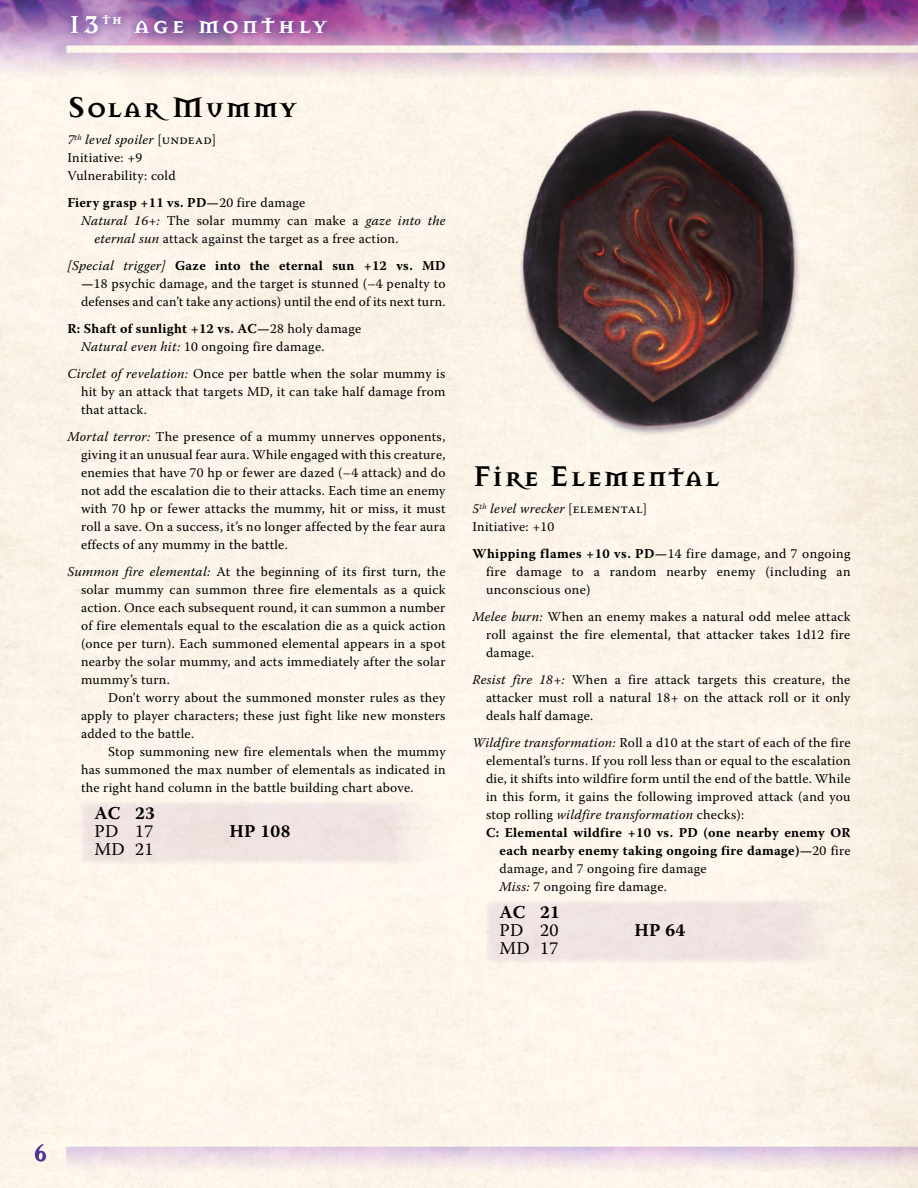
<style>
.page{position:relative;width:918px;height:1188px;background:#fff}
.page>*{position:absolute;margin:0;border:0;box-sizing:border-box;transform-origin:0 0}
.t1{font:700 31.5px "Mason Serif";letter-spacing:.02em;color:#000}
.t2{font:700 27px "Mason Serif";letter-spacing:.09em;color:#fff}
.t3{font:700 24px "Mason Serif";color:#4e3792}
.t4{font:700 18px "Warnock Pro";letter-spacing:.02em;color:#000}
.t5{font:18px "Warnock Pro";letter-spacing:.02em;color:#000}
.t6{font:13.5px/18px "Warnock Pro";letter-spacing:.02em;color:#000;text-align:justify}
.t7{font:700 13.5px "Warnock Pro";letter-spacing:.02em;color:#000}
.t8{font:italic 13.5px "Warnock Pro";letter-spacing:.02em;color:#000}
.s1{font-style:italic}
.s2{font-weight:400}
.s3{font-style:normal}
.s4{font-weight:700}
</style>
<div class="page">
<img style="left:0;top:0;width:918px;height:1188px">
<svg style="left:64px;top:6px;width:270px;height:36px;background:#9d67aa"></svg>
<img style="left:481px;top:90px;width:356px;height:356px">
<div style="left:81px;top:801px;width:365px;height:63px;background:linear-gradient(to right,#eee0e0,#f5eae6)"></div>
<div style="left:486px;top:900px;width:364px;height:63px;background:#f0e4e2"></div>
<h2 class="t2" style="left:68px;top:9px;width:261px">13<sup>th</sup> age monthly</h2>
<h1 class="t1" style="left:68px;top:89px;width:231px">Solar Mummy</h1>
<p class="t6" style="left:68px;top:130px;width:150px;text-align:left"><span class="s1">7</span><sup>th</sup> <span class="s1">level spoiler</span> [undead]<br>Initiative: +9<br>Vulnerability: cold</p>
<p class="t7" style="left:68px;top:194px;width:239px">Fiery grasp +11 vs. PD—<span class="s2">20 fire damage</span></p>
<p class="t8" style="left:81px;top:212px;width:366px">Natural 16+: <span class="s3">The solar mummy can make a</span> gaze into the</p>
<p class="t6" style="left:95px;top:229px;width:306px"><span class="s1">eternal sun</span> attack against the target as a free action.</p>
<p class="t6" style="left:81px;top:256px;width:366px;text-indent:-14px"><span class="s1">[Special trigger]</span> <span class="s4">Gaze into the eternal sun +12 vs. MD —</span>18 psychic damage, and the target is stunned (–4 penalty to defenses and can’t take any actions) until the end of its next turn.</p>
<p class="t6" style="left:81px;top:319px;width:282px;text-indent:-14px"><span class="s4">R: Shaft of sunlight +12 vs. AC—</span>28 holy damage<br><span class="s1">Natural even hit:</span> 10 ongoing fire damage.</p>
<p class="t6" style="left:81px;top:364px;width:366px;text-indent:-14px"><span class="s1">Circlet of revelation:</span> Once per battle when the solar mummy is hit by an attack that targets MD, it can take half damage from that attack.</p>
<p class="t6" style="left:81px;top:427px;width:366px;text-indent:-14px"><span class="s1">Mortal terror:</span> The presence of a mummy unnerves opponents, giving it an unusual fear aura. While engaged with this creature, enemies that have 70 hp or fewer are dazed (–4 attack) and do not add the escalation die to their attacks. Each time an enemy with 70 hp or fewer attacks the mummy, hit or miss, it must roll a save. On a success, it’s no longer affected by the fear aura effects of any mummy in the battle.</p>
<p class="t6" style="left:81px;top:562px;width:366px;text-indent:-14px"><span class="s1">Summon fire elemental:</span> At the beginning of its first turn, the solar mummy can summon three fire elementals as a quick action. Once each subsequent round, it can summon a number of fire elementals equal to the escalation die as a quick action (once per turn). Each summoned elemental appears in a spot nearby the solar mummy, and acts immediately after the solar mummy’s turn.</p>
<p class="t6" style="left:81px;top:688px;width:366px;text-indent:27px">Don’t worry about the summoned monster rules as they apply to player characters; these just fight like new monsters added to the battle.</p>
<p class="t6" style="left:81px;top:742px;width:366px;text-indent:27px">Stop summoning new fire elementals when the mummy has summoned the max number of elementals as indicated in the right hand column in the battle building chart above.</p>
<h3 class="t4" style="left:94px;top:802px;width:62px">AC 23</h3>
<h3 class="t5" style="left:94px;top:820px;width:60px">PD 17</h3>
<h3 class="t4" style="left:230px;top:820px;width:62px">HP 108</h3>
<h3 class="t5" style="left:94px;top:838px;width:60px">MD 21</h3>
<h1 class="t1" style="left:472px;top:458px;width:249px">Fire Elemental</h1>
<p class="t6" style="left:472px;top:499px;width:176px"><span class="s1">5</span><sup>th</sup> <span class="s1">level wrecker</span> [elemental]<br>Initiative: +10</p>
<p class="t6" style="left:486px;top:544px;width:366px;text-indent:-14px"><span class="s4">Whipping flames +10 vs. PD—</span>14 fire damage, and 7 ongoing fire damage to a random nearby enemy (including an unconscious one)</p>
<p class="t6" style="left:486px;top:607px;width:366px;text-indent:-14px"><span class="s1">Melee burn:</span> When an enemy makes a natural odd melee attack roll against the fire elemental, that attacker takes 1d12 fire damage.</p>
<p class="t6" style="left:486px;top:670px;width:366px;text-indent:-14px"><span class="s1">Resist fire 18+:</span> When a fire attack targets this creature, the attacker must roll a natural 18+ on the attack roll or it only deals half damage.</p>
<p class="t6" style="left:473px;top:733px;width:380px"><span class="s1">Wildfire transformation:</span> Roll a d10 at the start of each of the fire</p>
<p class="t6" style="left:486px;top:751px;width:366px">elemental’s turns. If you roll less than or equal to the escalation</p>
<p class="t6" style="left:486px;top:769px;width:366px">die, it shifts into wildfire form until the end of the battle. While</p>
<p class="t6" style="left:486px;top:787px;width:366px">in this form, it gains the following improved attack (and you</p>
<p class="t8" style="left:486px;top:806px;width:260px"><span class="s3">stop rolling</span> wildfire transformation <span class="s3">checks):</span></p>
<p class="t7" style="left:486px;top:824px;width:366px">C: Elemental wildfire +10 vs. PD (one nearby enemy OR</p>
<p class="t7" style="left:500px;top:842px;width:352px">each nearby enemy taking ongoing fire damage)—<span class="s2">20 fire</span></p>
<p class="t6" style="left:500px;top:859px;width:209px">damage, and 7 ongoing fire damage</p>
<p class="t6" style="left:500px;top:877px;width:169px"><span class="s1">Miss:</span> 7 ongoing fire damage.</p>
<h3 class="t4" style="left:500px;top:901px;width:62px">AC 21</h3>
<h3 class="t5" style="left:500px;top:919px;width:60px">PD 20</h3>
<h3 class="t4" style="left:634px;top:919px;width:52px">HP 64</h3>
<h3 class="t5" style="left:500px;top:937px;width:60px">MD 17</h3>
<h3 class="t3" style="left:34px;top:1139px;width:15px">6</h3>
</div>
